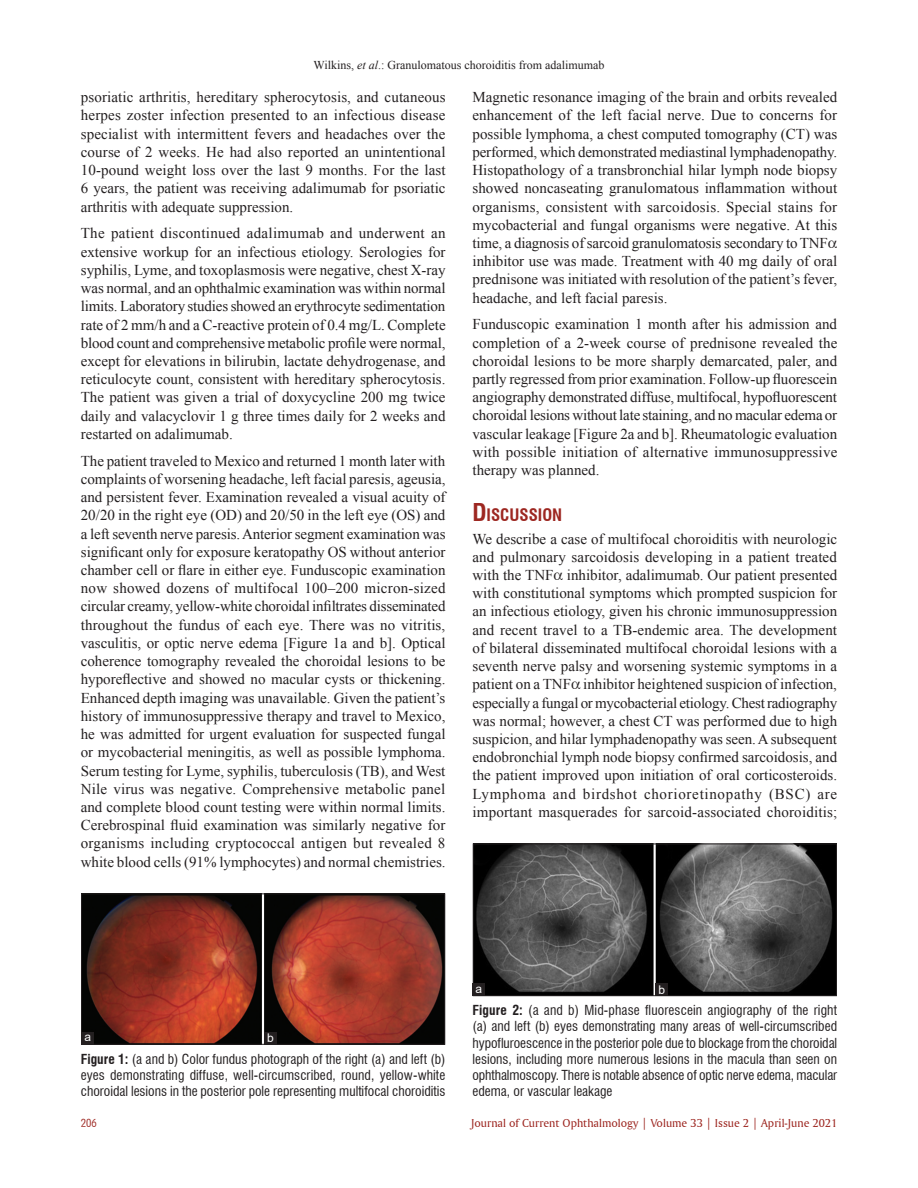
<style>
.page{position:relative;width:918px;height:1188px;background:#fff}
.page>*{position:absolute;margin:0;border:0;box-sizing:border-box;transform-origin:0 0}
.t1{font:700 condensed 16.8px "Swiss 721 BT";color:#9d2721}
.TX{font:15px/18.3px "Times New Roman";color:#231f20;text-align:justify}
.FGC{font:condensed 13.5px/16.2px "Swiss 721 BT";color:#231f20;text-align:justify}
.t2{font:12px "Amerigo BT Roman A";color:#9d2721}
.t3{font:12px "Times New Roman";color:#231f20}
.LABEL{font:12px "Arial";color:#fff}
.t4{font:12px "Bell Centennial BT Address";color:#9d2721}
.s1{font-style:italic}
.s2{font-size:24px}
.s3{font-weight:700}
</style>
<div class="page">
<img style="left:83px;top:896px;width:360px;height:147px">
<div style="left:81px;top:894px;width:364px;height:151px;border:1px solid #231f20"></div>
<div style="left:264px;top:1032px;width:13px;height:13px;background:#231f20"></div>
<div style="left:81px;top:1032px;width:13px;height:13px;background:#231f20"></div>
<img style="left:475px;top:846px;width:360px;height:148px">
<div style="left:473px;top:844px;width:364px;height:152px;border:1px solid #231f20"></div>
<div style="left:656px;top:983px;width:12px;height:13px;background:#231f20"></div>
<div style="left:472px;top:983px;width:13px;height:13px;background:#231f20"></div>
<p class="t3" style="left:314px;top:57px;width:292px">Wilkins, <span class="s1">et al</span>.: Granulomatous choroiditis from adalimumab</p>
<p class="TX" style="left:81px;top:88px;width:366px">psoriatic arthritis, hereditary spherocytosis, and cutaneous herpes zoster infection presented to an infectious disease specialist with intermittent fevers and headaches over the course of 2 weeks. He had also reported an unintentional 10‑pound weight loss over the last 9 months. For the last 6 years, the patient was receiving adalimumab for psoriatic arthritis with adequate suppression.</p>
<p class="TX" style="left:81px;top:224px;width:366px">The patient discontinued adalimumab and underwent an extensive workup for an infectious etiology. Serologies for syphilis, Lyme, and toxoplasmosis were negative, chest X‑ray was normal, and an ophthalmic examination was within normal limits. Laboratory studies showed an erythrocyte sedimentation rate of 2 mm/h and a C‑reactive protein of 0.4 mg/L. Complete blood count and comprehensive metabolic profile were normal, except for elevations in bilirubin, lactate dehydrogenase, and reticulocyte count, consistent with hereditary spherocytosis.<br>The patient was given a trial of doxycycline 200 mg twice daily and valacyclovir 1 g three times daily for 2 weeks and restarted on adalimumab.</p>
<p class="TX" style="left:81px;top:451px;width:366px">The patient traveled to Mexico and returned 1 month later with complaints of worsening headache, left facial paresis, ageusia, and persistent fever. Examination revealed a visual acuity of 20/20 in the right eye (OD) and 20/50 in the left eye (OS) and a left seventh nerve paresis. Anterior segment examination was significant only for exposure keratopathy OS without anterior chamber cell or flare in either eye. Funduscopic examination now showed dozens of multifocal 100–200 micron‑sized circular creamy, yellow‑white choroidal infiltrates disseminated throughout the fundus of each eye. There was no vitritis, vasculitis, or optic nerve edema [Figure 1a and b]. Optical coherence tomography revealed the choroidal lesions to be hyporeflective and showed no macular cysts or thickening.<br>Enhanced depth imaging was unavailable. Given the patient’s history of immunosuppressive therapy and travel to Mexico, he was admitted for urgent evaluation for suspected fungal or mycobacterial meningitis, as well as possible lymphoma.<br>Serum testing for Lyme, syphilis, tuberculosis (TB), and West Nile virus was negative. Comprehensive metabolic panel and complete blood count testing were within normal limits.<br>Cerebrospinal fluid examination was similarly negative for organisms including cryptococcal antigen but revealed 8 white blood cells (91% lymphocytes) and normal chemistries.</p>
<p class="TX" style="left:472px;top:88px;width:366px;text-align:left">Magnetic resonance imaging of the brain and orbits revealed enhancement of the left facial nerve. Due to concerns for possible lymphoma, a chest computed tomography (CT) was performed, which demonstrated mediastinal lymphadenopathy.<br>Histopathology of a transbronchial hilar lymph node biopsy showed noncaseating granulomatous inflammation without organisms, consistent with sarcoidosis. Special stains for mycobacterial and fungal organisms were negative. At this time, a diagnosis of sarcoid granulomatosis secondary to TNF inhibitor use was made. Treatment with 40 mg daily of oral prednisone was initiated with resolution of the patient’s fever, headache, and left facial paresis.</p>
<p class="TX" style="left:472px;top:315px;width:366px">Funduscopic examination 1 month after his admission and completion of a 2‑week course of prednisone revealed the choroidal lesions to be more sharply demarcated, paler, and partly regressed from prior examination. Follow‑up fluorescein angiography demonstrated diffuse, multifocal, hypofluorescent choroidal lesions without late staining, and no macular edema or vascular leakage [Figure 2a and b]. Rheumatologic evaluation with possible initiation of alternative immunosuppressive therapy was planned.</p>
<h1 class="t1" style="left:472px;top:505px;width:91px"><span class="s2">D</span>ISCUSSION</h1>
<p class="TX" style="left:472px;top:529px;width:366px">We describe a case of multifocal choroiditis with neurologic and pulmonary sarcoidosis developing in a patient treated with the TNF inhibitor, adalimumab. Our patient presented with constitutional symptoms which prompted suspicion for an infectious etiology, given his chronic immunosuppression and recent travel to a TB‑endemic area. The development of bilateral disseminated multifocal choroidal lesions with a seventh nerve palsy and worsening systemic symptoms in a patient on a TNF inhibitor heightened suspicion of infection, especially a fungal or mycobacterial etiology. Chest radiography was normal; however, a chest CT was performed due to high suspicion, and hilar lymphadenopathy was seen. Asubsequent endobronchial lymph node biopsy confirmed sarcoidosis, and the patient improved upon initiation of oral corticosteroids.<br>Lymphoma and birdshot chorioretinopathy (BSC) are important masquerades for sarcoid‑associated choroiditis;</p>
<p class="LABEL" style="left:84px;top:1029px;width:8px">a</p>
<p class="LABEL" style="left:267px;top:1030px;width:8px">b</p>
<p class="FGC" style="left:81px;top:1051px;width:366px"><span class="s3">Figure 1:</span> (a and b) Color fundus photograph of the right (a) and left (b) eyes demonstrating diffuse, well‑circumscribed, round, yellow‑white choroidal lesions in the posterior pole representing multifocal choroiditis</p>
<p class="LABEL" style="left:476px;top:980px;width:8px">a</p>
<p class="LABEL" style="left:659px;top:981px;width:8px">b</p>
<p class="FGC" style="left:472px;top:1002px;width:366px"><span class="s3">Figure 2:</span> (a and b) Mid‑phase fluorescein angiography of the right (a) and left (b) eyes demonstrating many areas of well‑circumscribed hypofluroescence in the posterior pole due to blockage from the choroidal lesions, including more numerous lesions in the macula than seen on ophthalmoscopy. There is notable absence of optic nerve edema, macular edema, or vascular leakage</p>
<p class="t4" style="left:81px;top:1116px;width:17px">206</p>
<p class="t2" style="left:471px;top:1116px;width:367px">Journal of Current Ophthalmology | Volume 33 | Issue 2 | April-June 2021</p>
</div>
